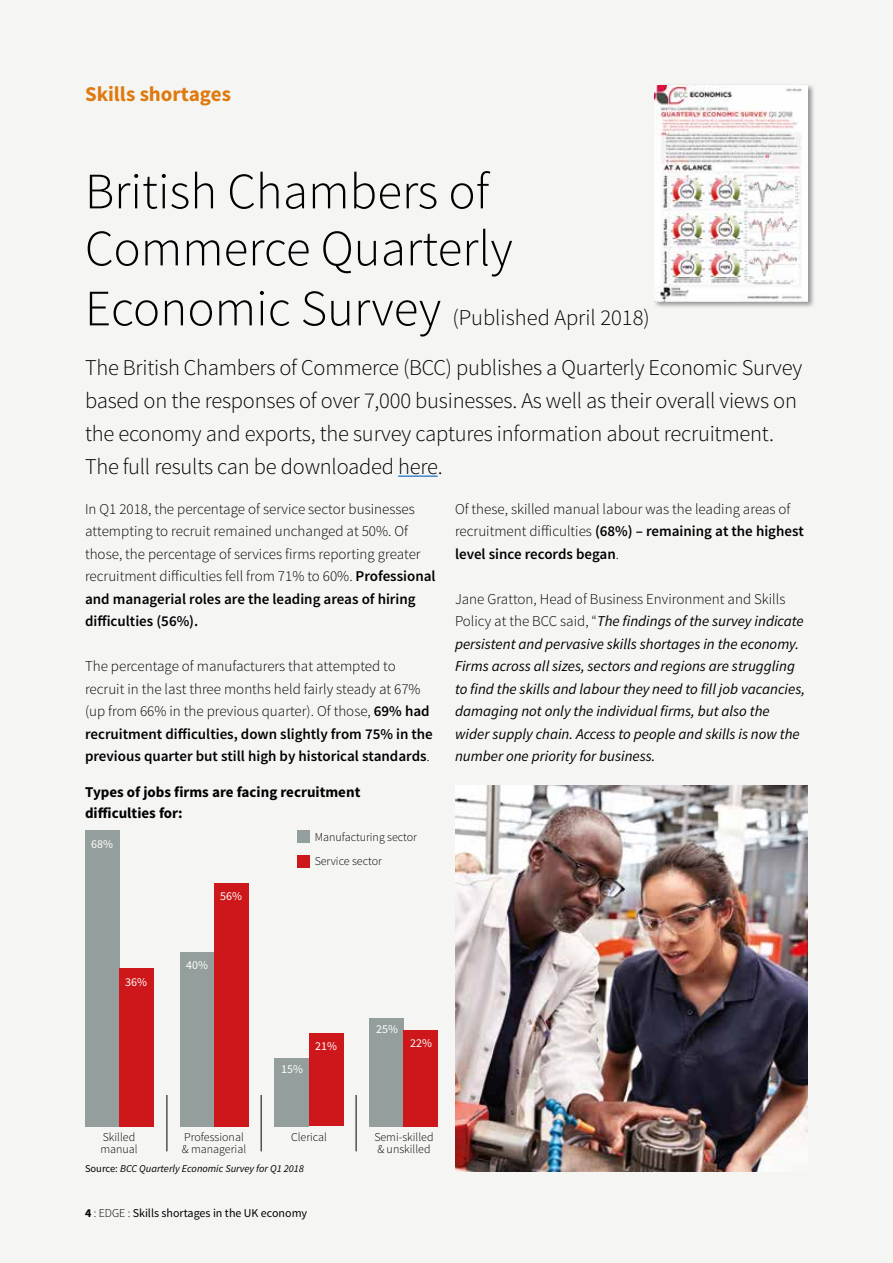
<style>
.page{position:relative;width:893px;height:1263px;background:#f5f6f4}
.page>*{position:absolute;margin:0;border:0;box-sizing:border-box;transform-origin:0 0}
.t1{font:300 51px/58.5px "Source Sans Pro";color:#000}
.t2{font:300 22.5px/33px "Source Sans Pro";letter-spacing:-.01em;color:#000}
.t3{font:700 21px "Source Sans Pro";color:#df7a0e}
.t4{font:300 15px/22.5px "Source Sans Pro";color:#000}
.t5{font:italic 15px/22.5px "Source Sans Pro";color:#000}
.t6{font:700 15px/21px "Source Sans Pro";color:#000}
.t7{font:300 12px/12px "Source Sans Pro";color:#000}
.t8{font:12px "Source Sans Pro";color:#000}
.t9{font:12px "Source Sans Pro";color:#fff}
.t10{font:italic 10.5px "Source Sans Pro";color:#000}
.s1{font-weight:600}
.s2{font-weight:300;font-style:normal}
.s3{font-style:normal}
.s4{font-weight:700}
.s5{font-weight:300}
</style>
<div class="page">
<hr style="left:398px;top:476px;width:40px;height:1px;background:#0563c1">
<div style="left:85px;top:830px;width:34px;height:296px;background:#949e9c"></div>
<div style="left:119px;top:968px;width:34px;height:158px;background:#cd171a"></div>
<div style="left:180px;top:952px;width:34px;height:174px;background:#949e9c"></div>
<div style="left:214px;top:883px;width:34px;height:243px;background:#cd171a"></div>
<div style="left:275px;top:1058px;width:34px;height:68px;background:#949e9c"></div>
<div style="left:309px;top:1033px;width:34px;height:93px;background:#cd171a"></div>
<div style="left:370px;top:1017px;width:34px;height:109px;background:#949e9c"></div>
<div style="left:404px;top:1030px;width:34px;height:96px;background:#cd171a"></div>
<hr style="left:167px;top:1095px;width:1px;height:56px;background:#000">
<hr style="left:261px;top:1095px;width:1px;height:56px;background:#000">
<hr style="left:356px;top:1095px;width:1px;height:56px;background:#000">
<img style="left:455px;top:786px;width:353px;height:385px">
<hr style="left:892px;top:786px;width:1px;height:385px;background:#ebece8">
<div style="left:297px;top:830px;width:13px;height:13px;background:#949e9c"></div>
<div style="left:297px;top:855px;width:13px;height:12px;background:#cd171a"></div>
<div style="left:653px;top:83px;width:162px;height:226px;background:#000;opacity:.4"></div>
<img style="left:655px;top:85px;width:153px;height:216px">
<h3 class="t3" style="left:85px;top:80px;width:147px">Skills shortages</h3>
<h1 class="t1" style="left:85px;top:162px;width:429px">British Chambers of<br>Commerce Quarterly<br>Economic Survey</h1>
<h2 class="t2" style="left:452px;top:301px;width:199px">(Published April 2018)</h2>
<p class="t2" style="left:85px;top:351px;width:719px">The British Chambers of Commerce (BCC) publishes a Quarterly Economic Survey based on the responses of over 7,000 businesses. As well as their overall views on the economy and exports, the survey captures information about recruitment.<br>The full results can be downloaded here.</p>
<p class="t4" style="left:85px;top:498px;width:352px">In Q1 2018, the percentage of service sector businesses attempting to recruit remained unchanged at 50%. Of those, the percentage of services firms reporting greater recruitment difficulties fell from 71% to 60%. <span class="s1">Professional and managerial roles are the leading areas of hiring difficulties (56%).</span></p>
<p class="t4" style="left:85px;top:655px;width:349px">The percentage of manufacturers that attempted to recruit in the last three months held fairly steady at 67% (up from 66% in the previous quarter). Of those, <span class="s1">69% had recruitment difficulties, down slightly from 75% in the previous quarter but still high by historical standards</span>.</p>
<p class="t6" style="left:85px;top:782px;width:277px">Types of jobs firms are facing recruitment difficulties for:</p>
<p class="t9" style="left:91px;top:836px;width:23px">68%</p>
<p class="t7" style="left:315px;top:824px;width:104px;line-height:24.5px">Manufacturing sector<br>Service sector</p>
<p class="t9" style="left:220px;top:888px;width:23px">56%</p>
<p class="t4" style="left:455px;top:498px;width:350px">Of these, skilled manual labour was the leading areas of recruitment difficulties <span class="s1">(68%) – remaining at the highest level since records began</span>.</p>
<p class="t5" style="left:455px;top:587px;width:352px"><span class="s2">Jane Gratton, Head of Business Environment and Skills Policy at the BCC said, “</span>The findings of the survey indicate persistent and pervasive skills shortages in the economy.<br>Firms across all sizes, sectors and regions are struggling to find the skills and labour they need to fill job vacancies, damaging not only the individual firms, but also the wider supply chain. Access to people and skills is now the number one priority for business.</p>
<p class="t9" style="left:125px;top:975px;width:23px">36%</p>
<p class="t9" style="left:186px;top:957px;width:23px">40%</p>
<p class="t9" style="left:281px;top:1062px;width:23px">15%</p>
<p class="t9" style="left:315px;top:1039px;width:23px">21%</p>
<p class="t9" style="left:376px;top:1022px;width:23px">25%</p>
<p class="t9" style="left:410px;top:1035px;width:23px">22%</p>
<p class="t7" style="left:182px;top:1131px;width:66px">Professional &amp; managerial</p>
<p class="t7" style="left:291px;top:1131px;width:37px">Clerical</p>
<p class="t7" style="left:374px;top:1131px;width:61px">Semi-skilled &amp; unskilled</p>
<p class="t7" style="left:100px;top:1131px;width:39px">Skilled manual</p>
<p class="t10" style="left:85px;top:1161px;width:220px"><span class="s3">Source:</span> BCC Quarterly Economic Survey for Q1 2018</p>
<p class="t8" style="left:85px;top:1205px;width:224px"><span class="s4">4</span> <span class="s5">: EDGE :</span> Skills shortages in the UK economy</p>
</div>
